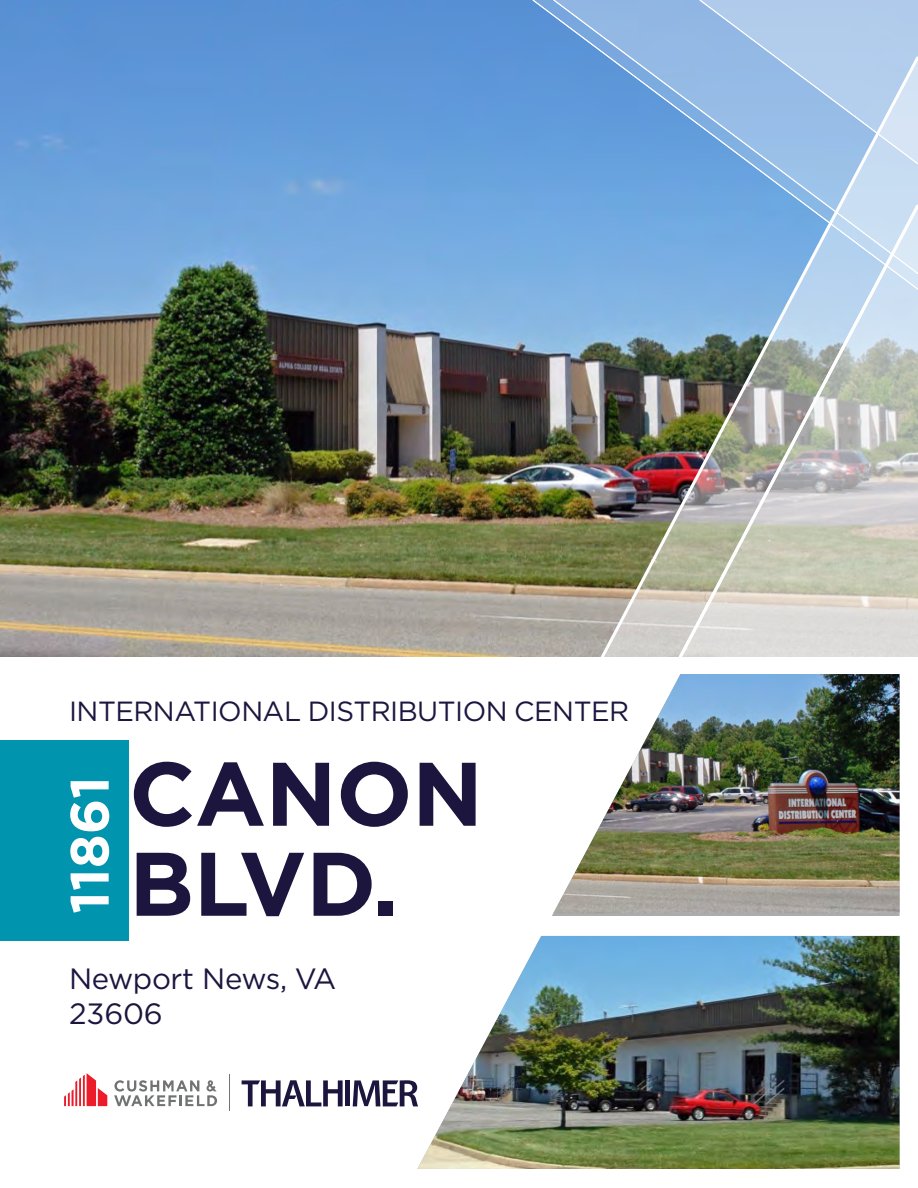
<style>
.page{position:relative;width:918px;height:1188px;background:#fff}
.page>*{position:absolute;margin:0;border:0;box-sizing:border-box;transform-origin:0 0}
.t1{font:700 90px/90px "Gotham";letter-spacing:-.005em;color:#1c163f}
.t2{font:700 54px "Gotham";color:#fff}
.t3{font:29.4px/35.1px "Gotham";letter-spacing:-.015em;color:#1c163f}
.t4{font:27.75px "Gotham";letter-spacing:-.02em;color:#1c163f}
</style>
<div class="page">
<img style="left:0;top:0;width:532px;height:657px">
<img style="left:417px;top:937px;width:483px;height:232px">
<img style="left:455px;top:56px;width:77px;height:601px">
<img style="left:530px;top:201px;width:388px;height:736px">
<svg style="left:532px;top:0;width:386px;height:290px;background:#81b1e3"></svg>
<svg style="left:699px;top:0;width:219px;height:164px;background:#a7c6ea"></svg>
<img style="left:553px;top:674px;width:347px;height:239px">
<div style="left:0;top:740px;width:128px;height:201px;background:#0094ae"></div>
<div style="left:345px;top:1080px;width:5px;height:26px;background:#1c163f"></div>
<svg style="left:353px;top:1080px;width:65px;height:26px"></svg>
<svg style="left:242px;top:1080px;width:101px;height:26px"></svg>
<hr style="left:229px;top:1075px;width:1px;height:36px;background:#707372">
<svg style="left:64px;top:1073px;width:43px;height:33px"></svg>
<svg style="left:114px;top:1080px;width:103px;height:26px"></svg>
<p class="t4" style="left:69px;top:693px;width:562px">INTERNATIONAL DISTRIBUTION CENTER</p>
<p class="t2" style="left:54px;top:914px;width:139px;rotate:-90deg">11861</p>
<p class="t1" style="left:129px;top:748px;width:356px">CANON<br>BLVD.</p>
<p class="t3" style="left:69px;top:960px;width:269px">Newport News, VA<br>23606</p>
</div>
